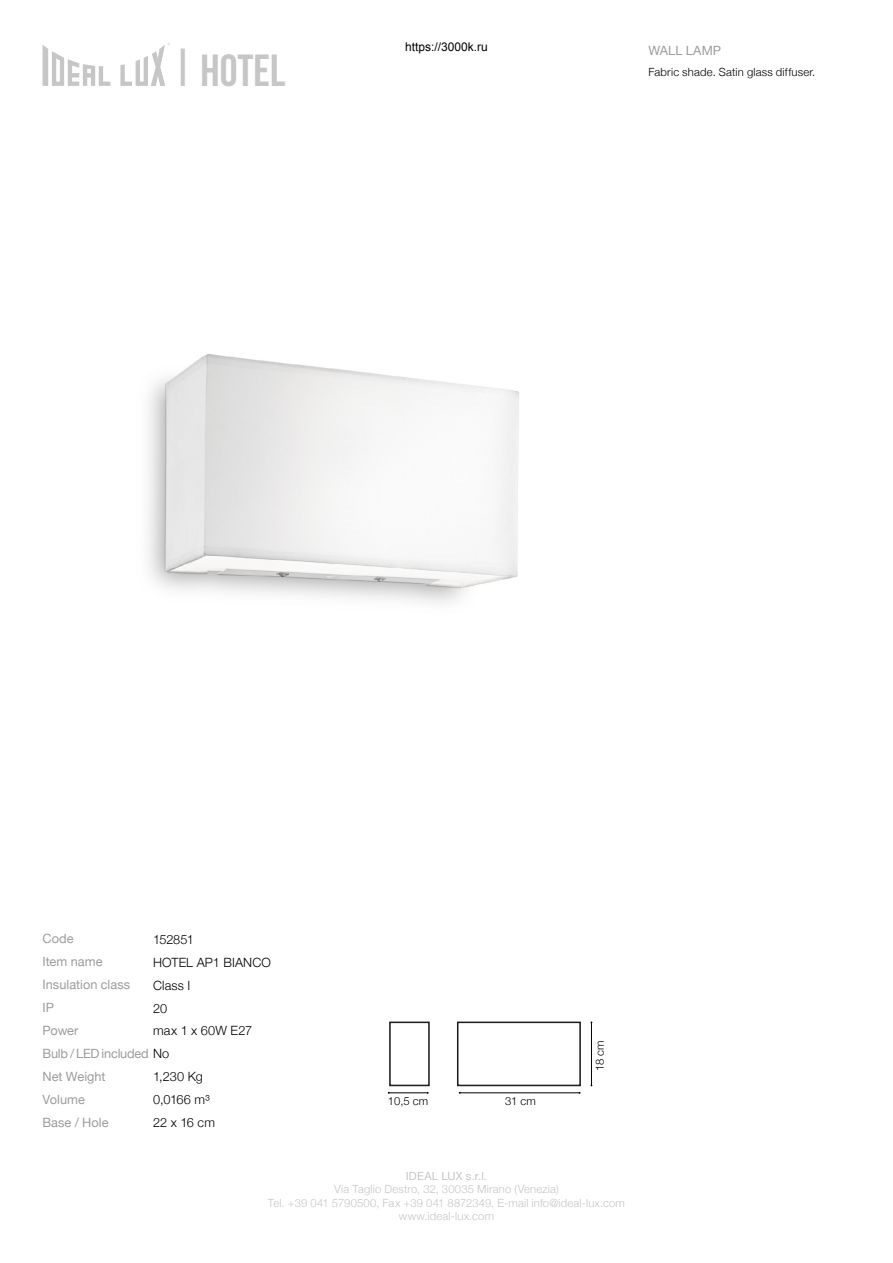
<style>
.page{position:relative;width:893px;height:1263px;background:#fff}
.page>*{position:absolute;margin:0;border:0;box-sizing:border-box;transform-origin:0 0}
.t1{font:45px "Bebas Neue";color:#c6c6c6}
.t2{font:12.75px/23px "Helvetica Neue";color:#9d9d9c}
.t3{font:300 12.75px/23px "Helvetica Neue";letter-spacing:.01em;color:#000}
.t4{font:12.75px/22.8px "Helvetica Neue";letter-spacing:-.02em;color:#9d9d9c}
.t5{font:12px "Arial";color:#000}
.t6{font:300 11.25px/13.5px "Helvetica Neue";letter-spacing:.015em;color:#c6c6c6;text-align:center}
.t7{font:300 11.25px "Helvetica Neue";letter-spacing:.015em;color:#000}
.t8{font:11.25px "Helvetica Neue";letter-spacing:.015em;color:#c6c6c6}
.s1{font-weight:300;color:#000}
</style>
<div class="page">
<svg style="left:43px;top:43px;width:127px;height:43px"></svg>
<hr style="left:460px;top:1092px;width:120px;height:1px;background:#000">
<hr style="left:389px;top:1092px;width:39px;height:1px;background:#000">
<hr style="left:591px;top:1022px;width:1px;height:63px;background:#000">
<img style="left:148px;top:354px;width:372px;height:249px">
<div style="left:457px;top:1021px;width:124px;height:65px;border:2px solid #1e1e1c"></div>
<div style="left:389px;top:1021px;width:41px;height:65px;border:2px solid #1e1e1c"></div>
<h1 class="t1" style="left:171px;top:43px;width:24px">|</h1>
<h1 class="t1" style="left:200px;top:46px;width:86px">HOTEL</h1>
<p class="t5" style="left:405px;top:39px;width:84px">https://3000k.ru</p>
<p class="t2" style="left:648px;top:38px;width:74px">WALL LAMP</p>
<p class="t7" style="left:648px;top:63px;width:168px">Fabric shade. Satin glass diffuser.</p>
<p class="t2" style="left:43px;top:926px;width:89px">Code<br>Item name<br>Insulation class</p>
<p class="t2" style="left:43px;top:995px;width:13px">IP</p>
<p class="t3" style="left:153px;top:927px;width:42px">152851</p>
<p class="t3" style="left:153px;top:950px;width:119px">HOTEL AP1 BIANCO<br>Class I</p>
<p class="t3" style="left:153px;top:996px;width:16px">20</p>
<p class="t4" style="left:42px;top:1018px;width:128px">Power<br>Bulb / LED included <span class="s1">No</span></p>
<p class="t3" style="left:153px;top:1018px;width:101px">max 1 x 60W E27</p>
<p class="t2" style="left:42px;top:1064px;width:65px">Net Weight</p>
<p class="t2" style="left:42px;top:1087px;width:68px">Volume<br>Base / Hole</p>
<p class="t3" style="left:153px;top:1064px;width:51px">1,230 Kg</p>
<p class="t3" style="left:153px;top:1087px;width:63px">0,0166 m³<br>22 x 16 cm</p>
<p class="t7" style="left:388px;top:1092px;width:42px">10,5 cm</p>
<p class="t7" style="left:505px;top:1092px;width:32px">31 cm</p>
<p class="t7" style="left:591px;top:1071px;width:32px;rotate:-90deg">18 cm</p>
<p class="t8" style="left:406px;top:1166px;width:83px">IDEAL LUX s.r.l.</p>
<p class="t6" style="left:268px;top:1182px;width:359px">Via Taglio Destro, 32, 30035 Mirano (Venezia)<br>Tel. +39 041 5790500, Fax +39 041 8872349, E-mail info@ideal-lux.com www.ideal-lux.com</p>
</div>
